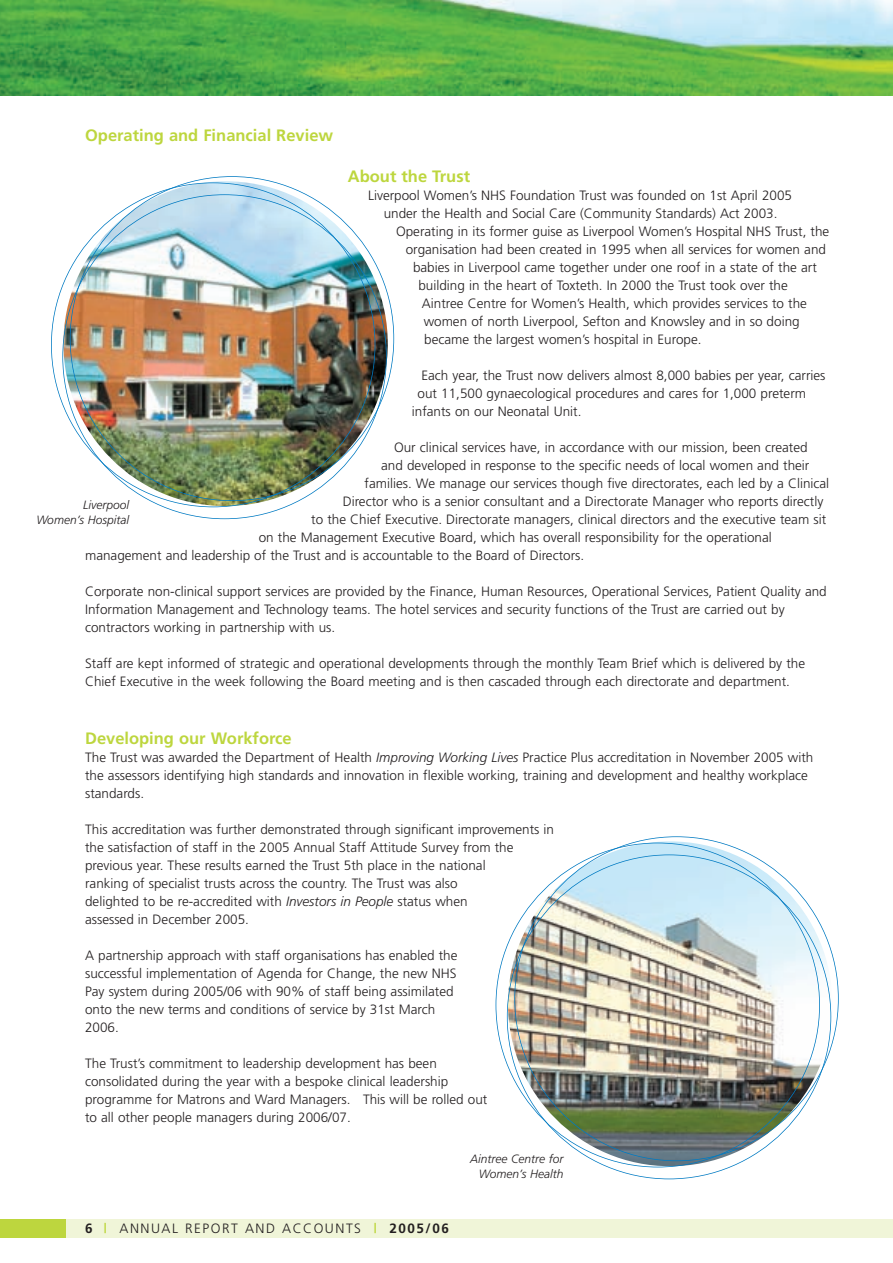
<style>
.page{position:relative;width:893px;height:1263px;background:#fff}
.page>*{position:absolute;margin:0;border:0;box-sizing:border-box;transform-origin:0 0}
.t1{font:700 16.5px "Frutiger";color:#bdd63e}
.t2{font:300 13.5px/18px "Frutiger";color:#231f20}
.t3{font:300 13.5px "Frutiger";letter-spacing:.11em;color:#231f20}
.t4{font:italic 300 12px/14.4px "Frutiger";color:#231f20;text-align:right}
.s1{font-style:italic}
.s2{font-weight:700}
.s3{font-weight:700;color:#bdd63e}
</style>
<div class="page">
<img style="left:508px;top:841px;width:324px;height:325px;border-radius:50%">
<img style="left:63px;top:181px;width:325px;height:325px;border-radius:50%">
<img style="left:0;top:0;width:892px;height:95px">
<div style="left:0;top:1219px;width:892px;height:19px;background:#f0f5d8"></div>
<div style="left:0;top:1219px;width:66px;height:19px;background:#bdd63e"></div>
<p class="t1" style="left:85px;top:129px;width:249px">Operating and Financial Review</p>
<p class="t1" style="left:348px;top:170px;width:124px">About the Trust</p>
<p class="t2" style="left:368px;top:187px;width:425px;text-align:center">Liverpool Women’s NHS Foundation Trust was founded on 1st April 2005 under the Health and Social Care (Community Standards) Act 2003.</p>
<p class="t2" style="left:396px;top:223px;width:435px">Operating in its former guise as Liverpool Women’s Hospital NHS Trust, the</p>
<p class="t2" style="left:405px;top:241px;width:422px">organisation had been created in 1995 when all services for women and</p>
<p class="t2" style="left:413px;top:259px;width:405px">babies in Liverpool came together under one roof in a state of the art</p>
<p class="t2" style="left:418px;top:277px;width:371px">building in the heart of Toxteth. In 2000 the Trust took over the</p>
<p class="t2" style="left:422px;top:295px;width:386px">Aintree Centre for Women’s Health, which provides services to the</p>
<p class="t2" style="left:423px;top:313px;width:377px">women of north Liverpool, Sefton and Knowsley and in so doing</p>
<p class="t2" style="left:424px;top:331px;width:279px">became the largest women’s hospital in Europe.</p>
<p class="t2" style="left:421px;top:367px;width:405px">Each year, the Trust now delivers almost 8,000 babies per year, carries</p>
<p class="t2" style="left:417px;top:385px;width:390px">out 11,500 gynaecological procedures and cares for 1,000 preterm</p>
<p class="t2" style="left:412px;top:403px;width:171px">infants on our Neonatal Unit.</p>
<p class="t2" style="left:394px;top:439px;width:415px">Our clinical services have, in accordance with our mission, been created</p>
<p class="t2" style="left:381px;top:457px;width:429px">and developed in response to the specific needs of local women and their</p>
<p class="t2" style="left:364px;top:475px;width:466px">families. We manage our services though five directorates, each led by a Clinical</p>
<p class="t2" style="left:343px;top:493px;width:482px">Director who is a senior consultant and a Directorate Manager who reports directly</p>
<p class="t2" style="left:311px;top:511px;width:516px">to the Chief Executive. Directorate managers, clinical directors and the executive team sit</p>
<p class="t2" style="left:259px;top:529px;width:514px">on the Management Executive Board, which has overall responsibility for the operational</p>
<p class="t2" style="left:85px;top:547px;width:500px">management and leadership of the Trust and is accountable to the Board of Directors.</p>
<p class="t2" style="left:85px;top:583px;width:743px">Corporate non-clinical support services are provided by the Finance, Human Resources, Operational Services, Patient Quality and<br>Information Management and Technology teams. The hotel services and security functions of the Trust are carried out by contractors working in partnership with us.</p>
<p class="t2" style="left:85px;top:655px;width:721px">Staff are kept informed of strategic and operational developments through the monthly Team Brief which is delivered by the<br>Chief Executive in the week following the Board meeting and is then cascaded through each directorate and department.</p>
<p class="t4" style="left:36px;top:499px;width:94px">Liverpool<br>Women’s Hospital</p>
<p class="t1" style="left:85px;top:732px;width:208px">Developing our Workforce</p>
<p class="t2" style="left:85px;top:750px;width:729px">The Trust was awarded the Department of Health <span class="s1">Improving Working Lives</span> Practice Plus accreditation in November 2005 with the assessors identifying high standards and innovation in flexible working, training and development and healthy workplace standards.</p>
<p class="t2" style="left:85px;top:822px;width:470px">This accreditation was further demonstrated through significant improvements in the satisfaction of staff in the 2005 Annual Staff Attitude Survey from the previous year. These results earned the Trust 5th place in the national<br>ranking of specialist trusts across the country. The Trust was also<br>delighted to be re-accredited with <span class="s1">Investors in People</span> status when<br>assessed in December 2005.</p>
<p class="t2" style="left:85px;top:948px;width:374px">A partnership approach with staff organisations has enabled the successful implementation of Agenda for Change, the new NHS Pay system during 2005/06 with 90% of staff being assimilated onto the new terms and conditions of service by 31st March 2006.</p>
<p class="t2" style="left:85px;top:1056px;width:404px">The Trust’s commitment to leadership development has been consolidated during the year with a bespoke clinical leadership programme for Matrons and Ward Managers. This will be rolled out to all other people managers during 2006/07.</p>
<p class="t3" style="left:85px;top:1223px;width:365px"><span class="s2">6</span> <span class="s3">|</span> ANNUAL REPORT AND ACCOUNTS <span class="s3">|</span> <span class="s2">2005/06</span></p>
<p class="t4" style="left:470px;top:1153px;width:95px">Aintree Centre for<br>Women’s Health</p>
</div>
